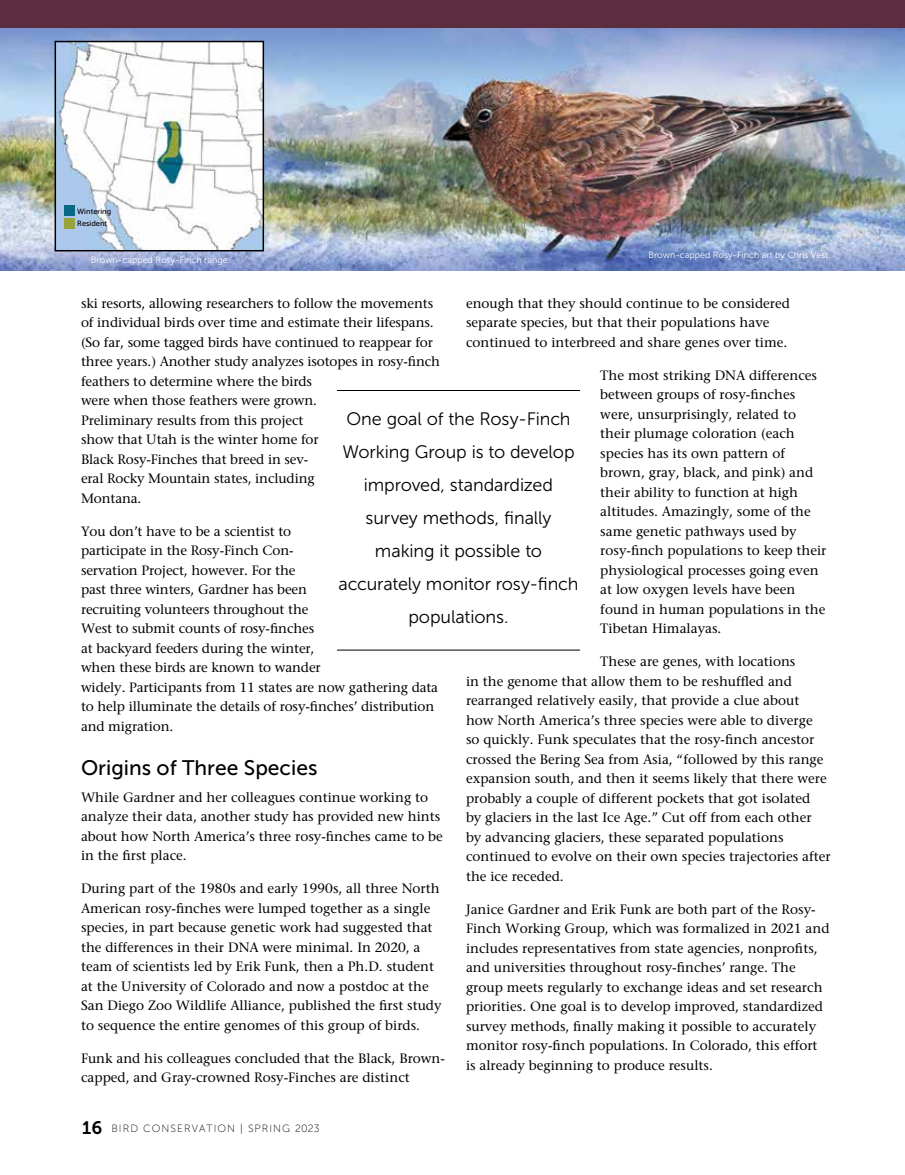
<style>
.page{position:relative;width:905px;height:1175px;background:#fff}
.page>*{position:absolute;margin:0;border:0;box-sizing:border-box;transform-origin:0 0}
.t1{font:21px "Museo Sans 500";color:#000}
.t2{font:18px/33px "Museo Sans 300";letter-spacing:-.005em;color:#000;text-align:center}
.t3{font:500 13.5px/19.5px "Stone Serif Std";color:#000}
.t4{font:10.5px "Museo Sans 100";letter-spacing:.1em;color:#000}
.t5{font:9px "Museo Sans 300";color:#fff}
.t6{font:7.5px/12px "Museo Sans 500";color:#000}
.s1{font-family:"Museo Sans 700";font-size:18px}
</style>
<div class="page">
<img style="left:0;top:27px;width:904px;height:243px">
<div style="left:0;top:0;width:904px;height:27px;background:#5b2d3f"></div>
<img style="left:58px;top:44px;width:203px;height:204px">
<div style="left:55px;top:41px;width:209px;height:210px;border:2px solid #000"></div>
<div style="left:64px;top:206px;width:11px;height:10px;background:#086987"></div>
<div style="left:64px;top:219px;width:11px;height:10px;background:#97a43b"></div>
<hr style="left:337px;top:390px;width:243px;height:1px;background:#000">
<hr style="left:337px;top:649px;width:243px;height:1px;background:#000">
<p class="t6" style="left:77px;top:206px;width:35px">Wintering<br>Resident</p>
<p class="t5" style="left:91px;top:255px;width:140px">Brown-capped Rosy-Finch range.</p>
<p class="t5" style="left:648px;top:250px;width:184px">Brown-capped Rosy-Finch art by Chris Vest.</p>
<p class="t3" style="left:466px;top:293px;width:325px">enough that they should continue to be considered separate species, but that their populations have continued to interbreed and share genes over time.</p>
<p class="t3" style="left:600px;top:365px;width:228px">The most striking DNA differences between groups of rosy-finches were, unsurprisingly, related to their plumage coloration (each species has its own pattern of brown, gray, black, and pink) and their ability to function at high altitudes. Amazingly, some of the same genetic pathways used by rosy-finch populations to keep their physiological processes going even at low oxygen levels have been found in human populations in the<br>Tibetan Himalayas.</p>
<p class="t3" style="left:466px;top:652px;width:366px;text-indent:134px">These are genes, with locations<br>in the genome that allow them to be reshuffled and rearranged relatively easily, that provide a clue about<br>how North America’s three species were able to diverge<br>so quickly. Funk speculates that the rosy-finch ancestor crossed the Bering Sea from Asia, “followed by this range expansion south, and then it seems likely that there were probably a couple of different pockets that got isolated<br>by glaciers in the last Ice Age.” Cut off from each other<br>by advancing glaciers, these separated populations continued to evolve on their own species trajectories after the ice receded.</p>
<p class="t3" style="left:466px;top:899px;width:365px">Janice Gardner and Erik Funk are both part of the Rosy-Finch Working Group, which was formalized in 2021 and includes representatives from state agencies, nonprofits, and universities throughout rosy-finches’ range. The group meets regularly to exchange ideas and set research priorities. One goal is to develop improved, standardized survey methods, finally making it possible to accurately monitor rosy-finch populations. In Colorado, this effort is already beginning to produce results.</p>
<p class="t3" style="left:81px;top:293px;width:360px">ski resorts, allowing researchers to follow the movements of individual birds over time and estimate their lifespans. (So far, some tagged birds have continued to reappear for three years.) Another study analyzes isotopes in rosy-finch feathers to determine where the birds<br>were when those feathers were grown.<br>Preliminary results from this project<br>show that Utah is the winter home for<br>Black Rosy-Finches that breed in sev-<br>eral Rocky Mountain states, including<br>Montana.</p>
<p class="t3" style="left:81px;top:521px;width:358px">You don’t have to be a scientist to<br>participate in the Rosy-Finch Con-<br>servation Project, however. For the<br>past three winters, Gardner has been<br>recruiting volunteers throughout the<br>West to submit counts of rosy-finches<br>at backyard feeders during the winter,<br>when these birds are known to wander<br>widely. Participants from 11 states are now gathering data to help illuminate the details of rosy-finches’ distribution and migration.</p>
<h1 class="t1" style="left:81px;top:756px;width:238px">Origins of Three Species</h1>
<p class="t3" style="left:81px;top:787px;width:363px">While Gardner and her colleagues continue working to analyze their data, another study has provided new hints about how North America’s three rosy-finches came to be in the first place.</p>
<p class="t3" style="left:81px;top:878px;width:362px">During part of the 1980s and early 1990s, all three North American rosy-finches were lumped together as a single species, in part because genetic work had suggested that the differences in their DNA were minimal. In 2020, a team of scientists led by Erik Funk, then a Ph.D. student at the University of Colorado and now a postdoc at the San Diego Zoo Wildlife Alliance, published the first study to sequence the entire genomes of this group of birds.</p>
<p class="t3" style="left:81px;top:1048px;width:365px">Funk and his colleagues concluded that the Black, Brown&shy;capped, and Gray-crowned Rosy-Finches are distinct</p>
<h2 class="t2" style="left:338px;top:402px;width:242px">One goal of the Rosy-Finch<br>Working Group is to develop improved, standardized survey methods, finally making it possible to accurately monitor rosy-finch populations.</h2>
<p class="t4" style="left:82px;top:1122px;width:239px"><span class="s1">16</span> BIRD CONSERVATION | SPRING 2023</p>
</div>
